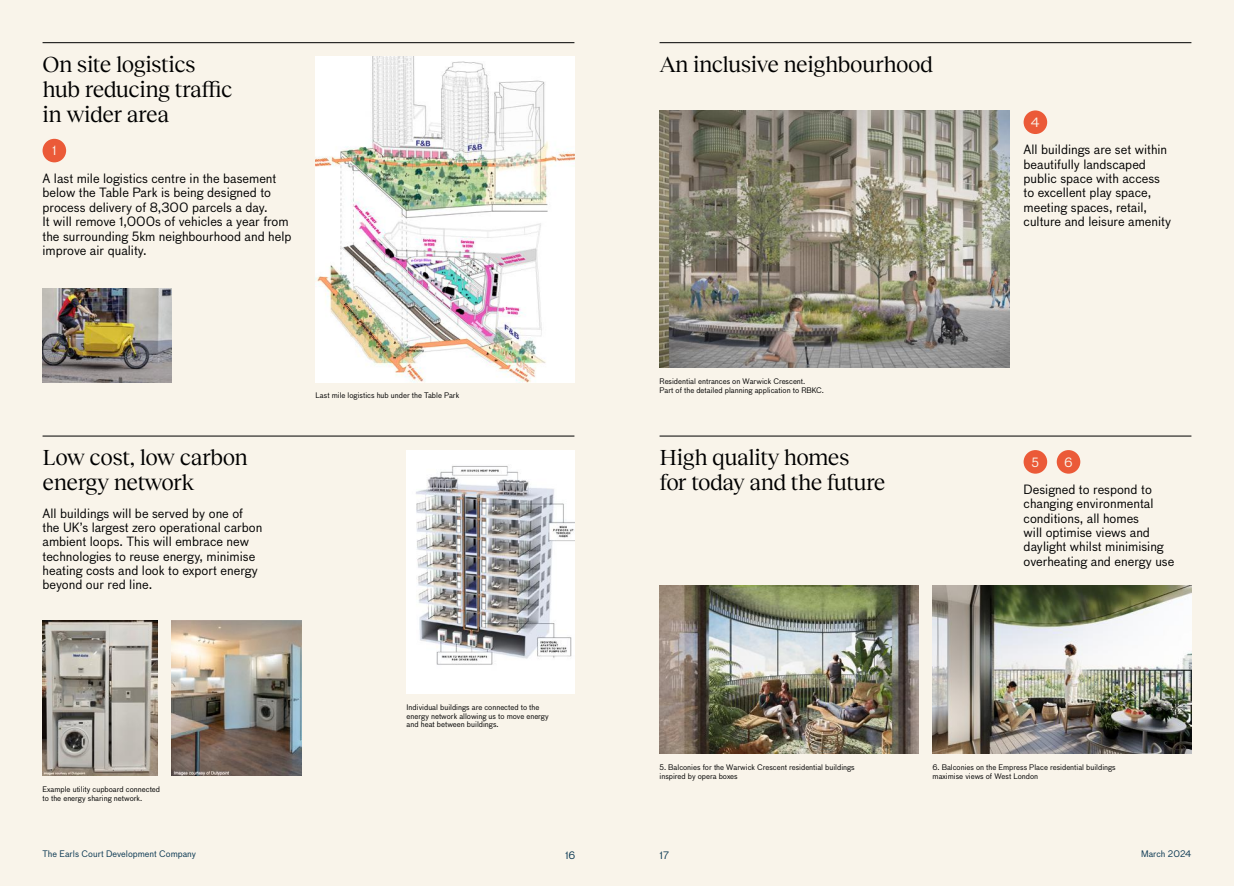
<style>
.page{position:relative;width:1234px;height:886px;background:#fff}
.page>*{position:absolute;margin:0;border:0;box-sizing:border-box;transform-origin:0 0}
.t1{font:22.5px/25px "Reckless Neue";letter-spacing:-.02em;color:#000}
.t2{font:12.5px/14.4px "Bau LF";color:#000}
.t3{font:12.5px "Bau LF";color:#f9f4ea}
.t4{font:10px "Bau LF";color:#083651}
.t5{font:8.75px "Bau LF";color:#083651}
.t6{font:7.5px/8.8px "Bau LF";color:#000}
</style>
<div class="page">
<div style="left:0;top:0;width:1233px;height:886px;background:#f9f4ea"></div>
<div style="left:1023px;top:110px;width:23px;height:24px;background:#eb5a38;border-radius:50%"></div>
<img style="left:659px;top:111px;width:350px;height:257px">
<hr style="left:659px;top:42px;width:532px;height:1px;background:#000">
<img style="left:406px;top:450px;width:168px;height:243px">
<img style="left:172px;top:621px;width:129px;height:154px">
<img style="left:43px;top:621px;width:115px;height:154px">
<hr style="left:43px;top:436px;width:531px;height:1px;background:#000">
<div style="left:43px;top:139px;width:23px;height:23px;background:#eb5a38;border-radius:50%"></div>
<img style="left:315px;top:57px;width:259px;height:325px">
<img style="left:43px;top:288px;width:129px;height:94px">
<hr style="left:43px;top:42px;width:531px;height:1px;background:#000">
<hr style="left:659px;top:436px;width:532px;height:1px;background:#000">
<img style="left:932px;top:586px;width:259px;height:168px">
<img style="left:659px;top:586px;width:259px;height:168px">
<div style="left:1023px;top:450px;width:23px;height:24px;background:#eb5a38;border-radius:50%"></div>
<div style="left:1056px;top:450px;width:24px;height:24px;background:#eb5a38;border-radius:50%"></div>
<h1 class="t1" style="left:43px;top:50px;width:191px">On site logistics hub reducing traffic in wider area</h1>
<p class="t3" style="left:52px;top:143px;width:6px">1</p>
<p class="t2" style="left:43px;top:171px;width:250px">A last mile logistics centre in the basement below the Table Park is being designed to process delivery of 8,300 parcels a day.<br>It will remove 1,000s of vehicles a year from the surrounding 5km neighbourhood and help improve air quality.</p>
<h1 class="t1" style="left:43px;top:443px;width:206px">Low cost, low carbon energy network</h1>
<p class="t2" style="left:43px;top:506px;width:221px">All buildings will be served by one of the UK’s largest zero operational carbon ambient loops. This will embrace new technologies to reuse energy, minimise heating costs and look to export energy beyond our red line.</p>
<p class="t6" style="left:43px;top:785px;width:119px">Example utility cupboard connected to the energy sharing network.</p>
<p class="t6" style="left:315px;top:391px;width:145px">Last mile logistics hub under the Table Park</p>
<p class="t6" style="left:406px;top:702px;width:144px">Individual buildings are connected to the energy network allowing us to move energy and heat between buildings.</p>
<h1 class="t1" style="left:659px;top:50px;width:275px">An inclusive neighbourhood</h1>
<p class="t6" style="left:659px;top:377px;width:166px">Residential entrances on Warwick Crescent.<br>Part of the detailed planning application to RBKC.</p>
<h1 class="t1" style="left:659px;top:443px;width:227px">High quality homes<br>for today and the future</h1>
<p class="t3" style="left:1030px;top:115px;width:10px">4</p>
<p class="t2" style="left:1023px;top:142px;width:149px">All buildings are set within beautifully landscaped public space with access to excellent play space, meeting spaces, retail, culture and leisure amenity</p>
<p class="t3" style="left:1031px;top:455px;width:9px">5</p>
<p class="t3" style="left:1063px;top:455px;width:10px">6</p>
<p class="t2" style="left:1023px;top:482px;width:152px">Designed to respond to changing environmental conditions, all homes<br>will optimise views and daylight whilst minimising overheating and energy use</p>
<p class="t6" style="left:659px;top:763px;width:197px">5. Balconies for the Warwick Crescent residential buildings inspired by opera boxes</p>
<p class="t6" style="left:932px;top:763px;width:185px">6. Balconies on the Empress Place residential buildings maximise views of West London</p>
<p class="t5" style="left:43px;top:849px;width:155px">The Earls Court Development Company</p>
<p class="t4" style="left:565px;top:849px;width:12px">16</p>
<p class="t4" style="left:659px;top:849px;width:11px">17</p>
<p class="t5" style="left:1140px;top:849px;width:52px">March 2024</p>
</div>
